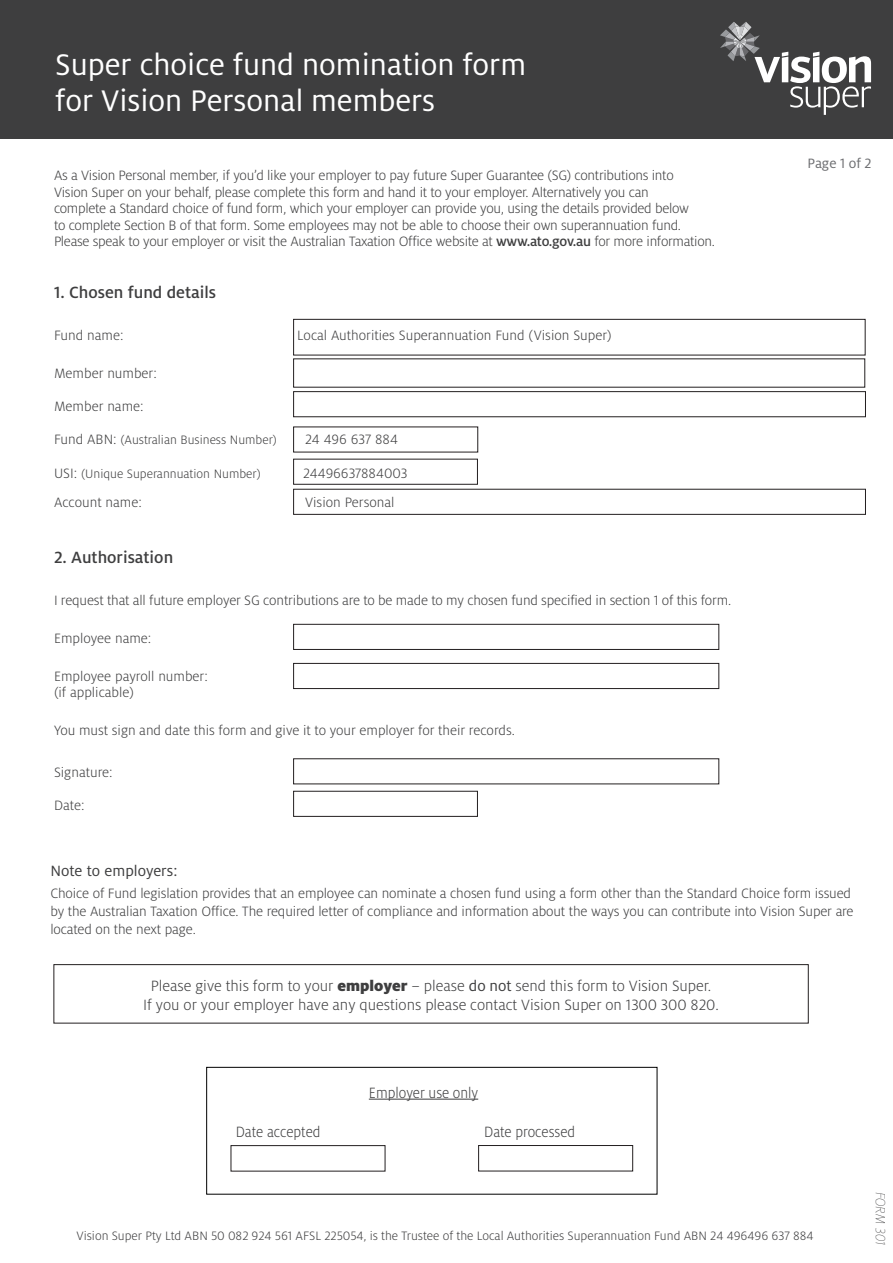
<style>
.page{position:relative;width:893px;height:1263px;background:#fff}
.page>*{position:absolute;margin:0;border:0;box-sizing:border-box;transform-origin:0 0}
.t1{font:33px "Milo OT";color:#fff}
.Black_heading{font:500 18px "Milo OT";color:#3e3e3f}
.t2{font:300 16.5px/19.5px "Milo OT";color:#3e3e3f;text-align:center}
.t3{font:300 16.5px "Milo OT";color:#3e3e3f;scale:.93 1}
.Sub_Head{font:16.5px "Milo OT";color:#3e3e3f}
.Sub_Head-2{font:300 15px/16.5px "Milo OT";letter-spacing:-.01em;color:#3e3e3f}
.t4{font:15px "Milo OT";color:#6c6d70}
.t5{font:italic 100 15px "Milo OT";color:#3e3e3f}
.Sub_Head-3{font:300 13.5px "Milo OT";color:#3e3e3f}
.s1{font-weight:500}
.s2{font-size:15px}
.s3{font-weight:900}
.s4{font-weight:400}
</style>
<div class="page">
<div style="left:0;top:0;width:893px;height:139px;background:#3e3e3f"></div>
<svg style="left:720px;top:22px;width:151px;height:93px"></svg>
<div style="left:54px;top:964px;width:754px;height:59px;border:1px solid #231f20"></div>
<div style="left:293px;top:319px;width:572px;height:36px;border:1px solid #231f20"></div>
<div style="left:293px;top:391px;width:573px;height:26px;border:1px solid #231f20"></div>
<div style="left:293px;top:624px;width:426px;height:26px;border:1px solid #231f20"></div>
<div style="left:293px;top:663px;width:426px;height:26px;border:1px solid #231f20"></div>
<div style="left:293px;top:791px;width:185px;height:25px;border:1px solid #231f20"></div>
<hr style="left:369px;top:1099px;width:109px;height:1px;background:#3e3e3f">
<div style="left:206px;top:1067px;width:451px;height:127px;border:1px solid #000"></div>
<div style="left:231px;top:1145px;width:154px;height:26px;border:1px solid #231f20"></div>
<div style="left:478px;top:1145px;width:155px;height:26px;border:1px solid #231f20"></div>
<p class="t1" style="left:55px;top:46px;width:472px">Super choice fund nomination form</p>
<p class="t1" style="left:55px;top:82px;width:381px">for Vision Personal members</p>
<p class="Sub_Head-2" style="left:54px;top:168px;width:662px">As a Vision Personal member, if you’d like your employer to pay future Super Guarantee (SG) contributions into<br>Vision Super on your behalf, please complete this form and hand it to your employer. Alternatively you can<br>complete a Standard choice of fund form, which your employer can provide you, using the details provided below<br>to complete Section B of that form. Some employees may not be able to choose their own superannuation fund.<br>Please speak to your employer or visit the Australian Taxation Office website at <span class="s1">www.ato.gov.au</span> for more information.</p>
<p class="Black_heading" style="left:54px;top:282px;width:164px">1. Chosen fund details</p>
<p class="Sub_Head-2" style="left:54px;top:327px;width:71px">Fund name:</p>
<p class="Sub_Head-2" style="left:297px;top:327px;width:316px">Local Authorities Superannuation Fund (Vision Super)</p>
<p class="Sub_Head-2" style="left:54px;top:365px;width:104px">Member number:</p>
<p class="Sub_Head-2" style="left:54px;top:398px;width:91px">Member name:</p>
<p class="Sub_Head-3" style="left:54px;top:433px;width:225px"><span class="s2">Fund ABN:</span> (Australian Business Number)</p>
<p class="Sub_Head-2" style="left:305px;top:431px;width:94px">24 496 637 884</p>
<p class="Sub_Head-3" style="left:54px;top:466px;width:208px"><span class="s2">USI:</span> (Unique Superannuation Number)</p>
<p class="Sub_Head-2" style="left:303px;top:465px;width:106px">24496637884003</p>
<p class="Sub_Head-2" style="left:54px;top:494px;width:89px">Account name:</p>
<p class="Sub_Head-2" style="left:305px;top:494px;width:91px">Vision Personal</p>
<p class="Black_heading" style="left:54px;top:548px;width:121px">2. Authorisation</p>
<p class="Sub_Head-2" style="left:54px;top:592px;width:679px">I request that all future employer SG contributions are to be made to my chosen fund specified in section 1 of this form.</p>
<p class="Sub_Head-2" style="left:54px;top:630px;width:99px">Employee name:</p>
<p class="Sub_Head-2" style="left:54px;top:668px;width:155px">Employee payroll number:</p>
<p class="Sub_Head-2" style="left:54px;top:684px;width:81px">(if applicable)</p>
<p class="Sub_Head-2" style="left:54px;top:722px;width:462px">You must sign and date this form and give it to your employer for their records.</p>
<p class="Sub_Head-2" style="left:54px;top:764px;width:60px">Signature:</p>
<p class="Sub_Head-2" style="left:54px;top:797px;width:32px">Date:</p>
<p class="t4" style="left:808px;top:155px;width:65px">Page 1 of 2</p>
<p class="Sub_Head" style="left:50px;top:862px;width:129px">Note to employers:</p>
<p class="Sub_Head-2" style="left:50px;top:884px;width:805px;line-height:18px">Choice of Fund legislation provides that an employee can nominate a chosen fund using a form other than the Standard Choice form issued by the Australian Taxation Office. The required letter of compliance and information about the ways you can contribute into Vision Super are located on the next page.</p>
<p class="t2" style="left:143px;top:976px;width:577px">Please give this form to your <span class="s3">employer</span> – please <span class="s4">do not</span> send this form to Vision Super.<br>If you or your employer have any questions please contact Vision Super on 1300 300 820.</p>
<p class="t3" style="left:369px;top:1083px;width:119px">Employer use only</p>
<p class="t3" style="left:236px;top:1122px;width:93px">Date accepted</p>
<p class="t3" style="left:484px;top:1122px;width:99px">Date processed</p>
<p class="Sub_Head-3" style="left:76px;top:1229px;width:739px">Vision Super Pty Ltd ABN 50 082 924 561 AFSL 225054, is the Trustee of the Local Authorities Superannuation Fund ABN 24 496496 637 884</p>
<p class="t5" style="left:889px;top:1191px;width:56px;rotate:90deg">FORM 301</p>
</div>
